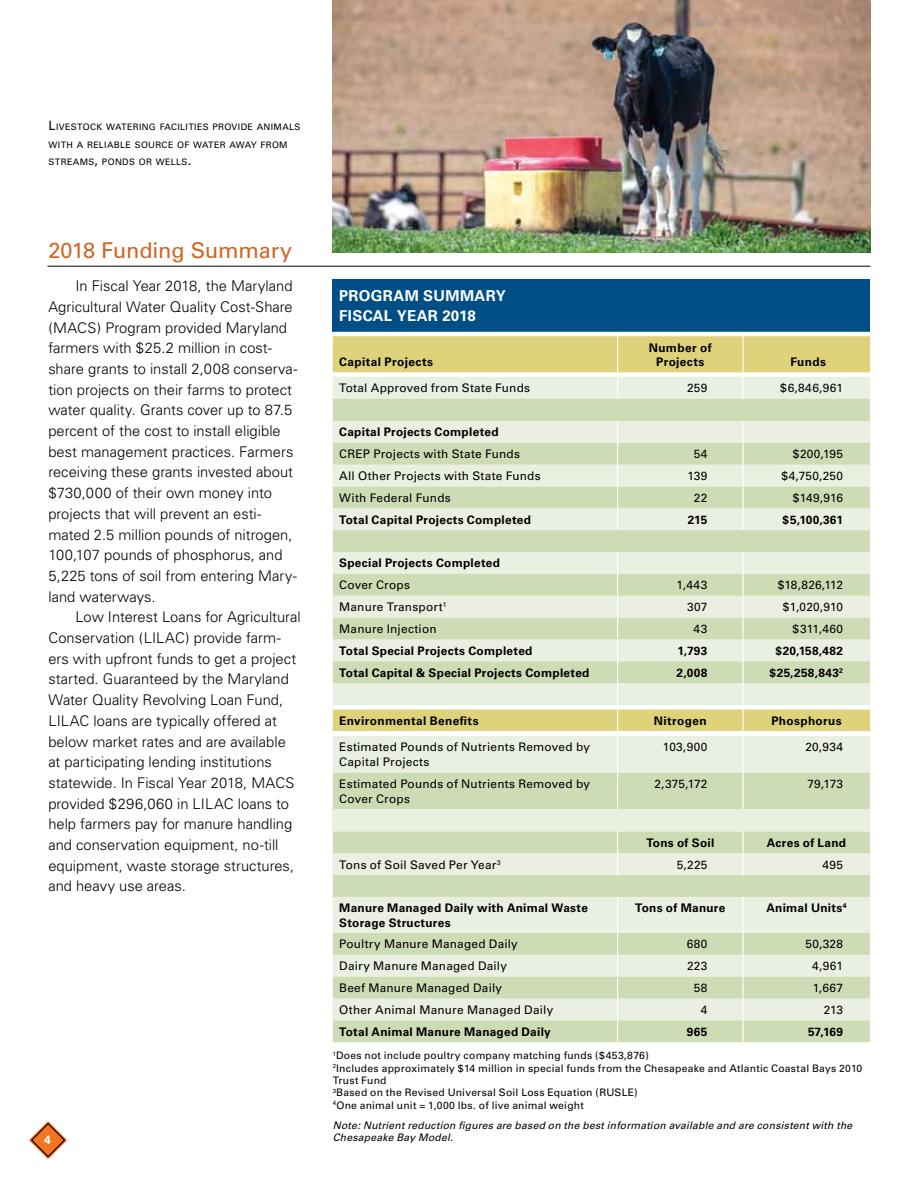
<style>
.page{position:relative;width:918px;height:1188px;background:#fff}
.page>*{position:absolute;margin:0;border:0;box-sizing:border-box;transform-origin:0 0}
.t1{font:21.75px "Univers";letter-spacing:-.01em;color:#d16522}
.t2{font:700 15px "Univers";letter-spacing:.015em;color:#fff}
.t3{font:300 14.7px/20.7px "Univers";color:#000}
.t4{font:700 12px "Univers";color:#fff}
.t5{font:11.85px/15px "Univers";letter-spacing:.015em;color:#000}
.t6{font:700 11.85px/14.2px "Univers";letter-spacing:.025em;color:#000;text-align:center}
.t7{font:10.35px/12.5px "Univers";letter-spacing:.02em;color:#000}
.t8{font:italic 10.35px/12.5px "Univers";letter-spacing:.02em;color:#000}
.t9{font:8.85px/17.2px "Univers";letter-spacing:.035em;color:#000}
.s1{font-size:12.75px}
</style>
<div class="page">
<img style="left:333px;top:0;width:537px;height:252px">
<div style="left:333px;top:279px;width:537px;height:53px;background:#004e86"></div>
<div style="left:333px;top:336px;width:537px;height:37px;background:#ded27b"></div>
<div style="left:333px;top:377px;width:537px;height:22px;background:#eaf0e1"></div>
<svg style="left:333px;top:399px;width:537px;height:44px;fill:#cedcb6"></svg>
<svg style="left:333px;top:443px;width:537px;height:599px"></svg>
<div style="left:333px;top:731px;width:537px;height:5px;background:#fff"></div>
<div style="left:333px;top:810px;width:537px;height:21px;background:#eaf0e1"></div>
<hr style="left:617px;top:336px;width:1px;height:36px;background:#fff">
<hr style="left:742px;top:336px;width:2px;height:36px;background:#fff">
<svg style="left:617px;top:377px;width:1px;height:22px"></svg>
<hr style="left:742px;top:377px;width:2px;height:22px;background:#fff">
<hr style="left:742px;top:421px;width:2px;height:22px;background:#fff">
<hr style="left:742px;top:443px;width:2px;height:22px;background:#fff">
<hr style="left:742px;top:465px;width:2px;height:22px;background:#fff">
<hr style="left:742px;top:487px;width:2px;height:21px;background:#fff">
<svg style="left:617px;top:421px;width:1px;height:109px"></svg>
<hr style="left:742px;top:508px;width:2px;height:22px;background:#fff">
<hr style="left:742px;top:552px;width:2px;height:22px;background:#fff">
<hr style="left:742px;top:574px;width:2px;height:22px;background:#fff">
<hr style="left:742px;top:596px;width:2px;height:22px;background:#fff">
<hr style="left:742px;top:618px;width:2px;height:21px;background:#fff">
<hr style="left:742px;top:639px;width:2px;height:22px;background:#fff">
<hr style="left:742px;top:661px;width:2px;height:22px;background:#fff">
<hr style="left:742px;top:683px;width:2px;height:22px;background:#fff">
<svg style="left:617px;top:552px;width:1px;height:179px"></svg>
<hr style="left:742px;top:709px;width:2px;height:22px;background:#fff">
<hr style="left:617px;top:736px;width:1px;height:37px;background:#fff">
<hr style="left:742px;top:736px;width:2px;height:37px;background:#fff">
<hr style="left:617px;top:773px;width:1px;height:37px;background:#fff">
<hr style="left:742px;top:773px;width:2px;height:37px;background:#fff">
<hr style="left:742px;top:831px;width:2px;height:22px;background:#fff">
<svg style="left:617px;top:831px;width:1px;height:44px"></svg>
<hr style="left:742px;top:853px;width:2px;height:22px;background:#fff">
<hr style="left:617px;top:897px;width:1px;height:36px;background:#fff">
<hr style="left:742px;top:897px;width:2px;height:36px;background:#fff">
<hr style="left:742px;top:933px;width:2px;height:22px;background:#fff">
<hr style="left:742px;top:955px;width:2px;height:22px;background:#fff">
<hr style="left:742px;top:977px;width:2px;height:22px;background:#fff">
<hr style="left:742px;top:999px;width:2px;height:21px;background:#fff">
<svg style="left:617px;top:933px;width:1px;height:109px"></svg>
<hr style="left:742px;top:1020px;width:2px;height:22px;background:#fff">
<hr style="left:48px;top:266px;width:822px;height:1px;background:#000">
<svg style="left:30px;top:1122px;width:36px;height:36px"></svg>
<div style="left:29px;top:1121px;width:38px;height:38px;border:1px solid #f47521;border-radius:18px"></div>
<div style="left:31px;top:1123px;width:34px;height:34px;border:1px solid #000;border-radius:16px"></div>
<p class="t9" style="left:49px;top:119px;width:253px"><span class="s1">L</span>IVESTOCK WATERING FACILITIES PROVIDE ANIMALS<br>WITH A RELIABLE SOURCE OF WATER AWAY FROM<br>STREAMS<span class="s1">,</span> PONDS OR WELLS<span class="s1">.</span></p>
<h1 class="t1" style="left:48px;top:237px;width:245px">2018 Funding Summary</h1>
<p class="t3" style="left:48px;top:276px;width:251px;text-indent:27px">In Fiscal Year 2018, the Maryland Agricultural Water Quality Cost-Share (MACS) Program provided Maryland farmers with $25.2 million in cost&shy;share grants to install 2,008 conserva&shy;tion projects on their farms to protect water quality. Grants cover up to 87.5 percent of the cost to install eligible best management practices. Farmers receiving these grants invested about $730,000 of their own money into projects that will prevent an esti&shy;mated 2.5 million pounds of nitrogen, 100,107 pounds of phosphorus, and 5,225 tons of soil from entering Mary&shy;land waterways.</p>
<p class="t3" style="left:48px;top:607px;width:254px;text-indent:27px">Low Interest Loans for Agricultural Conservation (LILAC) provide farm&shy;ers with upfront funds to get a project started. Guaranteed by the Maryland Water Quality Revolving Loan Fund, LILAC loans are typically offered at below market rates and are available at participating lending institutions statewide. In Fiscal Year 2018, MACS provided $296,060 in LILAC loans to help farmers pay for manure handling and conservation equipment, no-till equipment, waste storage structures, and heavy use areas.</p>
<p class="t4" style="left:44px;top:1133px;width:8px">4</p>
<p class="t2" style="left:339px;top:287px;width:22px">Program</p>
<p class="t2" style="left:423px;top:287px;width:24px">Summary</p>
<p class="t2" style="left:339px;top:307px;width:19px">Fiscal</p>
<p class="t2" style="left:397px;top:307px;width:22px">Year</p>
<p class="t2" style="left:442px;top:307px;width:35px">2018</p>
<p class="t6" style="left:339px;top:355px;width:95px">Capital Projects</p>
<p class="t6" style="left:649px;top:340px;width:65px">Number of<br>Projects</p>
<p class="t6" style="left:790px;top:355px;width:37px">Funds</p>
<p class="t5" style="left:339px;top:381px;width:192px">Total Approved from State Funds</p>
<p class="t5" style="left:687px;top:381px;width:22px">259</p>
<p class="t5" style="left:780px;top:381px;width:64px">$6,846,961</p>
<p class="t6" style="left:339px;top:425px;width:161px">Capital Projects Completed</p>
<p class="t5" style="left:339px;top:447px;width:182px">CREP Projects with State Funds</p>
<p class="t5" style="left:694px;top:447px;width:15px">54</p>
<p class="t5" style="left:793px;top:447px;width:52px">$200,195</p>
<p class="t5" style="left:339px;top:468px;width:203px">All Other Projects with State Funds</p>
<p class="t5" style="left:688px;top:468px;width:21px">139</p>
<p class="t5" style="left:781px;top:468px;width:63px">$4,750,250</p>
<p class="t5" style="left:339px;top:490px;width:113px">With Federal Funds</p>
<p class="t5" style="left:694px;top:490px;width:15px">22</p>
<p class="t5" style="left:793px;top:490px;width:52px">$149,916</p>
<p class="t6" style="left:339px;top:513px;width:193px">Total Capital Projects Completed</p>
<p class="t6" style="left:688px;top:513px;width:21px">215</p>
<p class="t6" style="left:783px;top:513px;width:62px">$5,100,361</p>
<p class="t6" style="left:339px;top:556px;width:162px">Special Projects Completed</p>
<p class="t5" style="left:339px;top:578px;width:72px">Cover Crops</p>
<p class="t5" style="left:677px;top:578px;width:32px">1,443</p>
<p class="t5" style="left:778px;top:578px;width:67px">$18,826,112</p>
<p class="t5" style="left:339px;top:600px;width:109px">Manure Transport<sup>1</sup></p>
<p class="t5" style="left:687px;top:599px;width:22px">307</p>
<p class="t5" style="left:783px;top:599px;width:62px">$1,020,910</p>
<p class="t5" style="left:339px;top:621px;width:99px">Manure Injection</p>
<p class="t5" style="left:694px;top:621px;width:15px">43</p>
<p class="t5" style="left:793px;top:621px;width:52px">$311,460</p>
<p class="t6" style="left:339px;top:644px;width:195px">Total Special Projects Completed</p>
<p class="t6" style="left:678px;top:644px;width:31px">1,793</p>
<p class="t6" style="left:775px;top:644px;width:69px">$20,158,482</p>
<p class="t6" style="left:339px;top:665px;width:252px">Total Capital &amp; Special Projects Completed</p>
<p class="t6" style="left:677px;top:665px;width:32px">2,008</p>
<p class="t6" style="left:769px;top:665px;width:75px">$25,258,843<sup>2</sup></p>
<p class="t6" style="left:339px;top:714px;width:141px">Environmental Benefits</p>
<p class="t6" style="left:654px;top:714px;width:54px">Nitrogen</p>
<p class="t6" style="left:771px;top:714px;width:72px">Phosphorus</p>
<p class="t5" style="left:339px;top:740px;width:252px">Estimated Pounds of Nutrients Removed by<br>Capital Projects</p>
<p class="t5" style="left:663px;top:740px;width:46px">103,900</p>
<p class="t5" style="left:805px;top:740px;width:39px">20,934</p>
<p class="t5" style="left:339px;top:776px;width:252px">Estimated Pounds of Nutrients Removed by<br>Cover Crops</p>
<p class="t5" style="left:655px;top:776px;width:54px">2,375,172</p>
<p class="t5" style="left:807px;top:776px;width:37px">79,173</p>
<p class="t6" style="left:646px;top:836px;width:69px">Tons of Soil</p>
<p class="t6" style="left:767px;top:836px;width:81px">Acres of Land</p>
<p class="t5" style="left:339px;top:857px;width:163px">Tons of Soil Saved Per Year<sup>3</sup></p>
<p class="t5" style="left:677px;top:857px;width:32px">5,225</p>
<p class="t5" style="left:822px;top:857px;width:22px">495</p>
<p class="t6" style="left:339px;top:901px;width:250px;text-align:left">Manure Managed Daily with Animal Waste<br>Storage Structures</p>
<p class="t6" style="left:635px;top:901px;width:92px">Tons of Manure</p>
<p class="t6" style="left:766px;top:901px;width:82px">Animal Units<sup>4</sup></p>
<p class="t5" style="left:339px;top:937px;width:180px">Poultry Manure Managed Daily</p>
<p class="t5" style="left:687px;top:937px;width:22px">680</p>
<p class="t5" style="left:806px;top:937px;width:39px">50,328</p>
<p class="t5" style="left:339px;top:959px;width:169px">Dairy Manure Managed Daily</p>
<p class="t5" style="left:687px;top:959px;width:22px">223</p>
<p class="t5" style="left:812px;top:959px;width:32px">4,961</p>
<p class="t5" style="left:339px;top:980px;width:164px">Beef Manure Managed Daily</p>
<p class="t5" style="left:694px;top:980px;width:15px">58</p>
<p class="t5" style="left:813px;top:980px;width:32px">1,667</p>
<p class="t5" style="left:339px;top:1002px;width:216px">Other Animal Manure Managed Daily</p>
<p class="t5" style="left:701px;top:1002px;width:8px">4</p>
<p class="t5" style="left:824px;top:1002px;width:21px">213</p>
<p class="t6" style="left:339px;top:1025px;width:213px">Total Animal Manure Managed Daily</p>
<p class="t6" style="left:687px;top:1025px;width:22px">965</p>
<p class="t6" style="left:808px;top:1025px;width:37px">57,169</p>
<p class="t7" style="left:333px;top:1049px;width:531px"><sup>1</sup>Does not include poultry company matching funds ($453,876)<br><sup>2</sup>Includes approximately $14 million in special funds from the Chesapeake and Atlantic Coastal Bays 2010<br>Trust Fund<br><sup>3</sup>Based on the Revised Universal Soil Loss Equation (RUSLE)<br><sup>4</sup>One animal unit = 1,000 lbs. of live animal weight</p>
<p class="t8" style="left:333px;top:1119px;width:521px">Note: Nutrient reduction figures are based on the best information available and are consistent with the<br>Chesapeake Bay Model.</p>
</div>
